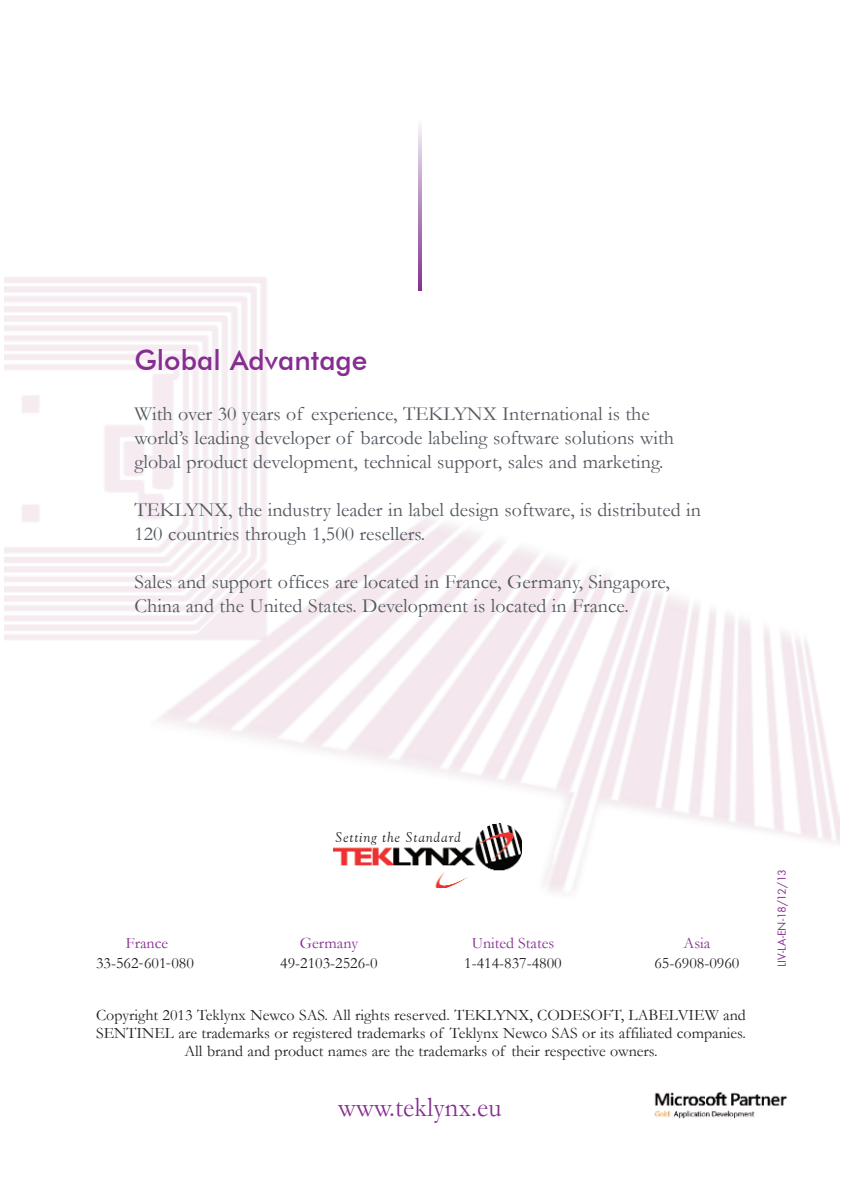
<style>
.page{position:relative;width:842px;height:1191px;background:#fff}
.page>*{position:absolute;margin:0;border:0;box-sizing:border-box;transform-origin:0 0}
.t1{font:500 28px "Futura BT";color:#862d91}
.t2{font:28px "Garamond";letter-spacing:.01em;color:#862d91;scale:.95 1}
.t3{font:20px/24px "Garamond";color:#535860}
.t4{font:16px/18px "Garamond";color:#231f20;text-align:center}
.t5{font:16px "Garamond";color:#862d91}
.t6{font:italic 14px "Goudy Old Style BT";letter-spacing:.075em;color:#231f20}
.t7{font:12px "Futura";color:#862d91}
</style>
<div class="page">
<img style="left:4px;top:125px;width:835px;height:767px">
<div style="left:326px;top:820px;width:201px;height:87px;background:#fff"></div>
<img style="left:334px;top:823px;width:188px;height:64px">
<img style="left:654px;top:1091px;width:134px;height:28px">
<svg style="left:418px;top:125px;width:3px;height:166px"></svg>
<h1 class="t1" style="left:134px;top:343px;width:234px">Global Advantage</h1>
<p class="t3" style="left:134px;top:402px;width:541px">With over 30 years of experience, TEKLYNX International is the world’s leading developer of barcode labeling software solutions with global product development, technical support, sales and marketing.</p>
<p class="t3" style="left:134px;top:498px;width:568px">TEKLYNX, the industry leader in label design software, is distributed in<br>120 countries through 1,500 resellers.</p>
<p class="t3" style="left:134px;top:570px;width:537px">Sales and support offices are located in France, Germany, Singapore,<br>China and the United States. Development is located in France.</p>
<p class="t5" style="left:126px;top:934px;width:44px">France</p>
<p class="t4" style="left:96px;top:954px;width:99px">33-562-601-080</p>
<p class="t6" style="left:335px;top:829px;width:127px">Setting the Standard</p>
<p class="t5" style="left:300px;top:934px;width:60px">Germany</p>
<p class="t4" style="left:280px;top:954px;width:99px">49-2103-2526-0</p>
<p class="t5" style="left:472px;top:934px;width:84px">United States</p>
<p class="t4" style="left:464px;top:954px;width:99px">1-414-837-4800</p>
<p class="t5" style="left:683px;top:934px;width:28px">Asia</p>
<p class="t4" style="left:654px;top:954px;width:87px">65-6908-0960</p>
<p class="t4" style="left:96px;top:1006px;width:651px">Copyright 2013 Teklynx Newco SAS. All rights reserved. TEKLYNX, CODESOFT, LABELVIEW and<br>SENTINEL are trademarks or registered trademarks of Teklynx Newco SAS or its affiliated companies.<br>All brand and product names are the trademarks of their respective owners.</p>
<h1 class="t2" style="left:338px;top:1092px;width:174px">www.teklynx.eu</h1>
<p class="t7" style="left:776px;top:967px;width:99px;rotate:-90deg">LIV-LA-EN-18/12/13</p>
</div>
